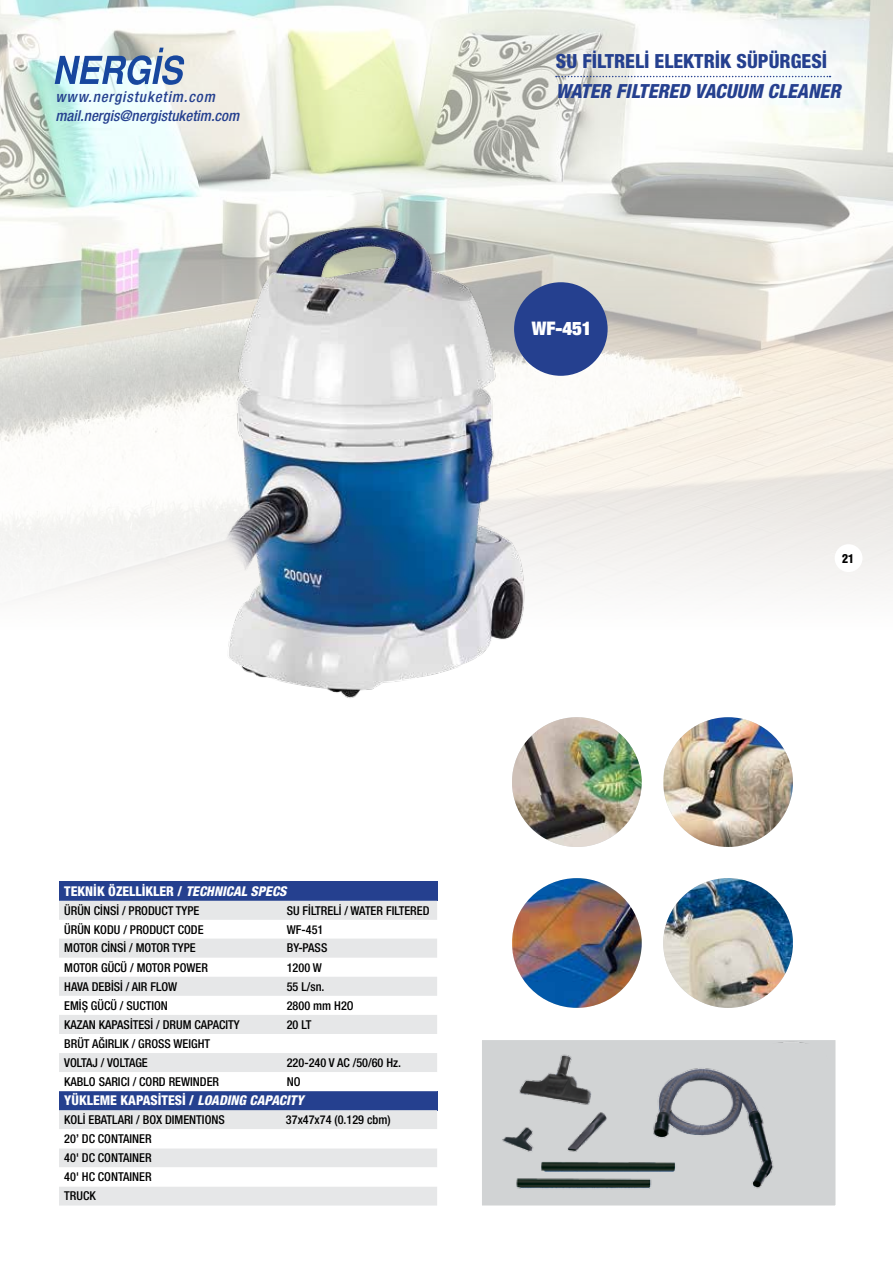
<style>
.page{position:relative;width:893px;height:1263px;background:#fff}
.page>*{position:absolute;margin:0;border:0;box-sizing:border-box;transform-origin:0 0}
.t1{font:800 condensed 19.5px "Helvetica Neue LT Pro";color:#25408f}
.t2{font:italic 800 condensed 19.5px "Helvetica Neue LT Pro";color:#25408f}
.t3{font:900 condensed 18.75px "Helvetica Neue LT Pro";color:#fff}
.t4{font:italic 500 condensed 15px/19.2px "Helvetica Neue LT Pro";color:#25408f}
.t5{font:800 condensed 13.5px "Helvetica Neue LT Pro";color:#fff}
.t6{font:500 condensed 12.3px/19px "Helvetica Neue LT Pro";color:#000;text-align:justify}
.t7{font:12px "Helvetica Condensed Black Tr";color:#000}
.s1{font-style:italic}
</style>
<div class="page">
<img style="left:0;top:0;width:893px;height:594px">
<svg style="left:556px;top:76px;width:274px;height:1px"></svg>
<div style="left:514px;top:282px;width:94px;height:94px;background:#25408f;border-radius:50%"></div>
<img style="left:218px;top:181px;width:325px;height:549px">
<div style="left:59px;top:1091px;width:378px;height:19px;background:#25408f"></div>
<svg style="left:59px;top:1110px;width:378px;height:95px"></svg>
<div style="left:59px;top:882px;width:378px;height:19px;background:#25408f"></div>
<svg style="left:59px;top:901px;width:378px;height:171px;fill:#e6e7e8"></svg>
<img style="left:488px;top:1040px;width:346px;height:165px">
<div style="left:478px;top:1036px;width:361px;height:173px;border:3px solid #fff"></div>
<img style="left:512px;top:717px;width:130px;height:130px;border-radius:65px">
<img style="left:512px;top:878px;width:130px;height:130px;border-radius:65px">
<img style="left:663px;top:717px;width:130px;height:130px;border-radius:65px">
<img style="left:663px;top:878px;width:130px;height:130px;border-radius:65px">
<div style="left:750px;top:1042px;width:83px;height:92px;background:#d1d3d4"></div>
<div style="left:835px;top:544px;width:27px;height:28px;background:#fff;border-radius:50%"></div>
<svg style="left:55px;top:48px;width:129px;height:37px"></svg>
<p class="t4" style="left:55px;top:87px;width:185px">www.nergistuketim.com mail.nergis@nergistuketim.com</p>
<h1 class="t1" style="left:556px;top:49px;width:273px">SU FİLTRELİ ELEKTRİK SÜPÜRGESİ</h1>
<h1 class="t2" style="left:556px;top:79px;width:286px">WATER FILTERED VACUUM CLEANER</h1>
<h2 class="t3" style="left:532px;top:317px;width:61px">WF-451</h2>
<p class="t7" style="left:842px;top:551px;width:13px">21</p>
<p class="t5" style="left:64px;top:883px;width:224px">TEKNİK ÖZELLİKLER / <span class="s1">TECHNICAL SPECS</span></p>
<p class="t6" style="left:64px;top:900px;width:137px">ÜRÜN CİNSİ / PRODUCT TYPE</p>
<p class="t6" style="left:287px;top:900px;width:144px">SU FİLTRELİ / WATER FILTERED</p>
<p class="t6" style="left:64px;top:919px;width:141px">ÜRÜN KODU / PRODUCT CODE</p>
<p class="t6" style="left:287px;top:919px;width:38px">WF-451</p>
<p class="t6" style="left:64px;top:938px;width:133px">MOTOR CİNSİ / MOTOR TYPE</p>
<p class="t6" style="left:287px;top:938px;width:42px">BY-PASS</p>
<p class="t6" style="left:64px;top:957px;width:145px">MOTOR GÜCÜ / MOTOR POWER</p>
<p class="t6" style="left:287px;top:957px;width:37px">1200 W</p>
<p class="t6" style="left:64px;top:976px;width:115px">HAVA DEBİSİ / AIR FLOW</p>
<p class="t6" style="left:287px;top:976px;width:39px">55 L/sn.</p>
<p class="t6" style="left:64px;top:996px;width:105px">EMİŞ GÜCÜ / SUCTION</p>
<p class="t6" style="left:287px;top:996px;width:68px">2800 mm H2O</p>
<p class="t6" style="left:64px;top:1015px;width:177px">KAZAN KAPASİTESİ / DRUM CAPACITY</p>
<p class="t6" style="left:287px;top:1015px;width:26px">20 LT</p>
<p class="t6" style="left:64px;top:1034px;width:147px">BRÜT AĞIRLIK / GROSS WEIGHT<br>VOLTAJ / VOLTAGE</p>
<p class="t6" style="left:287px;top:1053px;width:116px">220-240 V AC /50/60 Hz.</p>
<p class="t6" style="left:64px;top:1072px;width:156px">KABLO SARICI / CORD REWINDER</p>
<p class="t6" style="left:287px;top:1072px;width:15px">NO</p>
<p class="t5" style="left:64px;top:1092px;width:241px">YÜKLEME KAPASİTESİ / <span class="s1">LOADING CAPACITY</span></p>
<p class="t6" style="left:64px;top:1110px;width:162px">KOLİ EBATLARI / BOX DIMENTIONS</p>
<p class="t6" style="left:286px;top:1110px;width:106px">37x47x74 (0.129 cbm)</p>
<p class="t6" style="left:64px;top:1129px;width:89px">20’ DC CONTAINER 40' DC CONTAINER 40' HC CONTAINER TRUCK</p>
</div>
